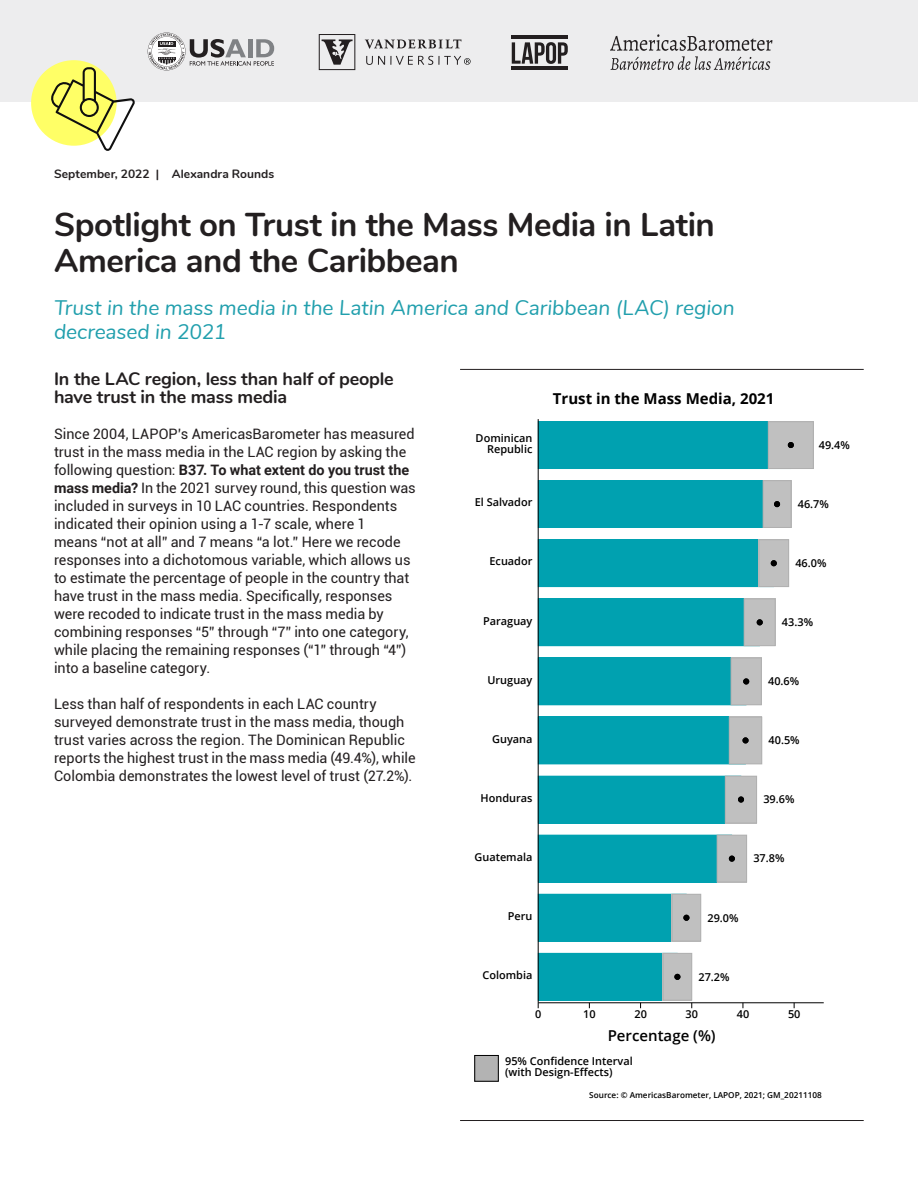
<style>
.page{position:relative;width:918px;height:1188px;background:#fff}
.page>*{position:absolute;margin:0;border:0;box-sizing:border-box;transform-origin:0 0}
.Up_Front_header_1{font:700 33px/36px "Nunito";letter-spacing:-.015em;color:#231f20}
.B_head_feature{font:italic 21px/24px "Nunito";letter-spacing:-.005em;color:#219fad}
.Up_Front__body{font:700 18px/18px "Nunito";letter-spacing:-.01em;color:#231f20}
.t1{font:700 15px "Open Sans";color:#000}
.t2{font:600 15px "Open Sans";color:#000}
.Up_Front__body-2{font:14.4px/18px "Roboto";color:#231f20}
.Up_Front__body-3{font:700 12px "Nunito";letter-spacing:.005em;color:#231f20}
.t3{font:600 10.95px/10.9px "Open Sans";color:#000;text-align:right}
.t4{font:600 8.25px "Open Sans";color:#000}
.s1{font-weight:700}
</style>
<div class="page">
<div style="left:538px;top:953px;width:139px;height:47px;background:#00a1b0"></div>
<div style="left:538px;top:894px;width:148px;height:47px;background:#00a1b0"></div>
<div style="left:538px;top:835px;width:194px;height:47px;background:#00a1b0"></div>
<div style="left:538px;top:776px;width:203px;height:47px;background:#00a1b0"></div>
<div style="left:538px;top:717px;width:208px;height:47px;background:#00a1b0"></div>
<div style="left:538px;top:658px;width:208px;height:47px;background:#00a1b0"></div>
<div style="left:538px;top:599px;width:222px;height:47px;background:#00a1b0"></div>
<div style="left:538px;top:540px;width:236px;height:47px;background:#00a1b0"></div>
<div style="left:538px;top:481px;width:239px;height:47px;background:#00a1b0"></div>
<div style="left:538px;top:480px;width:239px;height:48px;border:1px solid #00a1b0"></div>
<div style="left:538px;top:421px;width:253px;height:48px;background:#00a1b0"></div>
<div style="left:663px;top:953px;width:29px;height:47px;background:#c0c0c0"></div>
<div style="left:663px;top:953px;width:29px;height:47px;border:1px solid #b0b0b0"></div>
<div style="left:672px;top:894px;width:29px;height:47px;background:#c0c0c0"></div>
<div style="left:672px;top:894px;width:29px;height:47px;border:1px solid #b0b0b0"></div>
<div style="left:717px;top:835px;width:30px;height:47px;background:#c0c0c0"></div>
<div style="left:717px;top:835px;width:30px;height:47px;border:1px solid #b0b0b0"></div>
<div style="left:725px;top:776px;width:32px;height:47px;background:#c0c0c0"></div>
<div style="left:725px;top:776px;width:32px;height:47px;border:1px solid #b0b0b0"></div>
<div style="left:729px;top:717px;width:33px;height:47px;background:#c0c0c0"></div>
<div style="left:729px;top:717px;width:33px;height:47px;border:1px solid #b0b0b0"></div>
<div style="left:731px;top:658px;width:31px;height:47px;background:#c0c0c0"></div>
<div style="left:731px;top:658px;width:31px;height:47px;border:1px solid #b0b0b0"></div>
<div style="left:744px;top:599px;width:31px;height:47px;background:#c0c0c0"></div>
<div style="left:744px;top:599px;width:31px;height:47px;border:1px solid #b0b0b0"></div>
<div style="left:759px;top:540px;width:30px;height:47px;background:#c0c0c0"></div>
<div style="left:759px;top:540px;width:30px;height:47px;border:1px solid #b0b0b0"></div>
<div style="left:763px;top:481px;width:28px;height:47px;background:#c0c0c0"></div>
<div style="left:763px;top:480px;width:28px;height:48px;border:1px solid #b0b0b0"></div>
<div style="left:768px;top:421px;width:46px;height:48px;background:#c0c0c0"></div>
<div style="left:768px;top:421px;width:46px;height:48px;border:1px solid #b0b0b0"></div>
<svg style="left:674px;top:974px;width:6px;height:6px"></svg>
<svg style="left:683px;top:915px;width:6px;height:6px"></svg>
<svg style="left:729px;top:856px;width:6px;height:6px"></svg>
<svg style="left:738px;top:797px;width:6px;height:6px"></svg>
<svg style="left:743px;top:737px;width:6px;height:6px"></svg>
<svg style="left:743px;top:678px;width:6px;height:6px"></svg>
<svg style="left:757px;top:619px;width:6px;height:6px"></svg>
<svg style="left:771px;top:560px;width:6px;height:6px"></svg>
<svg style="left:774px;top:501px;width:6px;height:6px"></svg>
<svg style="left:788px;top:442px;width:6px;height:6px"></svg>
<hr style="left:538px;top:419px;width:1px;height:584px;background:#000">
<hr style="left:538px;top:1002px;width:286px;height:1px;background:#000">
<div style="left:474px;top:1055px;width:25px;height:27px;background:#b3b3b3"></div>
<div style="left:474px;top:1055px;width:25px;height:27px;border:1px solid #000"></div>
<div style="left:0;top:0;width:918px;height:101px;background:#ededee"></div>
<div style="left:31px;top:60px;width:86px;height:86px;background:#ff6;border-radius:50%"></div>
<svg style="left:50px;top:67px;width:85px;height:84px"></svg>
<svg style="left:610px;top:34px;width:162px;height:36px"></svg>
<svg style="left:512px;top:42px;width:56px;height:22px"></svg>
<hr style="left:511px;top:67px;width:57px;height:3px;background:#231f20">
<hr style="left:511px;top:36px;width:57px;height:3px;background:#231f20">
<svg style="left:365px;top:39px;width:97px;height:10px"></svg>
<svg style="left:319px;top:34px;width:36px;height:36px"></svg>
<svg style="left:366px;top:56px;width:105px;height:9px"></svg>
<svg style="left:148px;top:33px;width:126px;height:37px"></svg>
<hr style="left:460px;top:369px;width:404px;height:1px;background:#231f20">
<hr style="left:460px;top:1120px;width:404px;height:1px;background:#231f20">
<p class="Up_Front__body-3" style="left:54px;top:165px;width:222px">September, 2022 | Alexandra Rounds</p>
<p class="Up_Front_header_1" style="left:54px;top:204px;width:662px">Spotlight on Trust in the Mass Media in Latin<br>America and the Caribbean</p>
<p class="B_head_feature" style="left:54px;top:295px;width:682px">Trust in the mass media in the Latin America and Caribbean (LAC) region decreased in 2021</p>
<p class="Up_Front__body" style="left:54px;top:369px;width:341px">In the LAC region, less than half of people have trust in the mass media</p>
<p class="Up_Front__body-2" style="left:54px;top:424px;width:363px">Since 2004, LAPOP’s AmericasBarometer has measured trust in the mass media in the LAC region by asking the following question: <span class="s1">B37. To what extent do you trust the mass media?</span> In the 2021 survey round, this question was included in surveys in 10 LAC countries. Respondents indicated their opinion using a 1-7 scale, where 1<br>means “not at all” and 7 means “a lot.” Here we recode responses into a dichotomous variable, which allows us to estimate the percentage of people in the country that have trust in the mass media. Specifically, responses were recoded to indicate trust in the mass media by combining responses “5” through “7” into one category, while placing the remaining responses (“1” through “4”) into a baseline category.</p>
<p class="Up_Front__body-2" style="left:54px;top:694px;width:363px">Less than half of respondents in each LAC country surveyed demonstrate trust in the mass media, though trust varies across the region. The Dominican Republic reports the highest trust in the mass media (49.4%), while Colombia demonstrates the lowest level of trust (27.2%).</p>
<p class="t1" style="left:553px;top:388px;width:223px">Trust in the Mass Media, 2021</p>
<p class="t3" style="left:476px;top:432px;width:58px">Dominican<br>Republic</p>
<p class="t3" style="left:819px;top:439px;width:33px">49.4%</p>
<p class="t3" style="left:475px;top:497px;width:59px">El Salvador</p>
<p class="t3" style="left:798px;top:498px;width:33px">46.7%</p>
<p class="t3" style="left:490px;top:556px;width:44px">Ecuador</p>
<p class="t3" style="left:795px;top:557px;width:33px">46.0%</p>
<p class="t3" style="left:483px;top:615px;width:51px">Paraguay</p>
<p class="t3" style="left:782px;top:616px;width:33px">43.3%</p>
<p class="t3" style="left:488px;top:674px;width:46px">Uruguay</p>
<p class="t3" style="left:768px;top:676px;width:33px">40.6%</p>
<p class="t3" style="left:492px;top:733px;width:42px">Guyana</p>
<p class="t3" style="left:769px;top:735px;width:33px">40.5%</p>
<p class="t3" style="left:481px;top:792px;width:53px">Honduras</p>
<p class="t3" style="left:763px;top:794px;width:33px">39.6%</p>
<p class="t3" style="left:475px;top:851px;width:59px">Guatemala</p>
<p class="t3" style="left:753px;top:853px;width:33px">37.8%</p>
<p class="t3" style="left:508px;top:910px;width:26px">Peru</p>
<p class="t3" style="left:707px;top:912px;width:33px">29.0%</p>
<p class="t3" style="left:483px;top:969px;width:51px">Colombia</p>
<p class="t3" style="left:698px;top:971px;width:33px">27.2%</p>
<p class="t3" style="left:535px;top:1008px;width:8px">0</p>
<p class="t3" style="left:583px;top:1008px;width:14px">10</p>
<p class="t3" style="left:634px;top:1008px;width:14px">20</p>
<p class="t3" style="left:686px;top:1008px;width:14px">30</p>
<p class="t3" style="left:737px;top:1008px;width:14px">40</p>
<p class="t3" style="left:788px;top:1008px;width:14px">50</p>
<p class="t2" style="left:608px;top:1026px;width:109px">Percentage (%)</p>
<p class="t3" style="left:505px;top:1055px;width:129px;text-align:left">95% Confidence Interval (with Design-Effects)</p>
<p class="t4" style="left:589px;top:1089px;width:234px">Source: © AmericasBarometer, LAPOP, 2021; GM_20211108</p>
</div>
